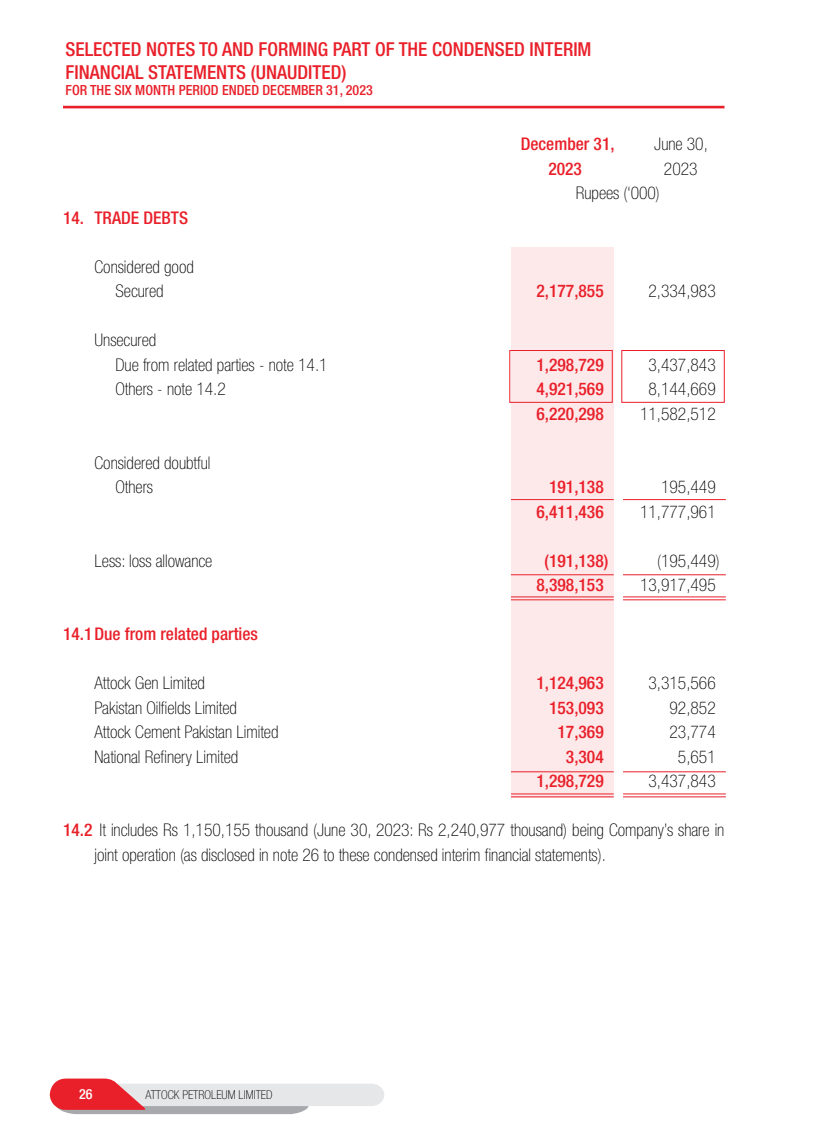
<style>
.page{position:relative;width:819px;height:1134px;background:#fff}
.page>*{position:absolute;margin:0;border:0;box-sizing:border-box;transform-origin:0 0}
.t1{font:500 condensed 19.25px/23.1px "Helvetica Neue LT Std";color:#e9202a}
.t2{font:100 condensed 17.5px/24.5px "Helvetica Neue LT Std";color:#000}
.t3{font:500 condensed 17.5px "Helvetica Neue LT Std";color:#e9202a}
.t4{font:500 condensed 14px "Helvetica Neue LT Std";color:#e9202a}
.t5{font:500 condensed 14px "Helvetica Neue LT Std";color:#fff}
.t6{font:100 condensed 12.25px "Helvetica Neue LT Std";color:#000}
.s1{font-weight:500;color:#e9202a}
</style>
<div class="page">
<svg style="left:49px;top:1079px;width:335px;height:35px"></svg>
<hr style="left:63px;top:106px;width:661px;height:2px;background:#e9202a">
<div style="left:511px;top:247px;width:103px;height:550px;background:#fde9ea"></div>
<hr style="left:623px;top:772px;width:103px;height:1px;background:#e9202a">
<hr style="left:623px;top:574px;width:103px;height:1px;background:#e9202a">
<hr style="left:623px;top:499px;width:103px;height:1px;background:#e9202a">
<hr style="left:623px;top:794px;width:103px;height:1px;background:#e9202a">
<hr style="left:623px;top:797px;width:103px;height:1px;background:#e9202a">
<hr style="left:623px;top:597px;width:103px;height:1px;background:#e9202a">
<hr style="left:623px;top:600px;width:103px;height:1px;background:#e9202a">
<hr style="left:511px;top:794px;width:103px;height:1px;background:#e9202a">
<hr style="left:511px;top:797px;width:103px;height:1px;background:#e9202a">
<hr style="left:511px;top:597px;width:103px;height:1px;background:#e9202a">
<hr style="left:511px;top:600px;width:103px;height:1px;background:#e9202a">
<hr style="left:511px;top:772px;width:103px;height:1px;background:#e9202a">
<hr style="left:511px;top:574px;width:103px;height:1px;background:#e9202a">
<hr style="left:511px;top:499px;width:103px;height:1px;background:#e9202a">
<div style="left:510px;top:350px;width:102px;height:53px;border:1px solid #e9202a"></div>
<div style="left:622px;top:350px;width:102px;height:53px;border:1px solid #e9202a"></div>
<p class="t1" style="left:66px;top:37px;width:528px">SELECTED NOTES TO AND FORMING PART OF THE CONDENSED INTERIM<br>FINANCIAL STATEMENTS (UNAUDITED)</p>
<p class="t4" style="left:66px;top:82px;width:309px">FOR THE SIX MONTH PERIOD ENDED DECEMBER 31, 2023</p>
<p class="t3" style="left:63px;top:207px;width:127px">14. TRADE DEBTS</p>
<p class="t2" style="left:95px;top:254px;width:101px;text-align:center">Considered good<br>Secured</p>
<p class="t2" style="left:116px;top:328px;width:214px;text-indent:-21px">Unsecured<br>Due from related parties - note 14.1</p>
<p class="t3" style="left:521px;top:134px;width:95px">December 31,</p>
<p class="t2" style="left:654px;top:132px;width:55px">June 30,</p>
<p class="t3" style="left:548px;top:158px;width:35px">2023</p>
<p class="t2" style="left:664px;top:156px;width:35px">2023</p>
<p class="t2" style="left:576px;top:181px;width:86px">Rupees (‘000)</p>
<p class="t3" style="left:537px;top:281px;width:69px">2,177,855</p>
<p class="t2" style="left:649px;top:279px;width:69px">2,334,983</p>
<p class="t3" style="left:537px;top:354px;width:69px">1,298,729</p>
<p class="t2" style="left:649px;top:352px;width:69px">3,437,843</p>
<p class="t2" style="left:116px;top:377px;width:112px">Others - note 14.2</p>
<p class="t3" style="left:537px;top:379px;width:69px">4,921,569</p>
<p class="t2" style="left:649px;top:377px;width:69px">8,144,669</p>
<p class="t3" style="left:537px;top:403px;width:69px">6,220,298</p>
<p class="t2" style="left:640px;top:401px;width:77px">11,582,512</p>
<p class="t2" style="left:116px;top:450px;width:96px;text-indent:-21px">Considered doubtful<br>Others</p>
<p class="t3" style="left:549px;top:477px;width:56px">191,138</p>
<p class="t2" style="left:661px;top:475px;width:56px">195,449</p>
<p class="t3" style="left:537px;top:501px;width:69px">6,411,436</p>
<p class="t2" style="left:640px;top:499px;width:77px">11,777,961</p>
<p class="t2" style="left:95px;top:548px;width:119px">Less: loss allowance</p>
<p class="t3" style="left:545px;top:550px;width:65px">(191,138)</p>
<p class="t2" style="left:657px;top:548px;width:64px">(195,449)</p>
<p class="t3" style="left:537px;top:575px;width:69px">8,398,153</p>
<p class="t2" style="left:640px;top:573px;width:77px">13,917,495</p>
<p class="t3" style="left:63px;top:624px;width:197px">14.1Due from related parties</p>
<p class="t2" style="left:95px;top:671px;width:112px">Attock Gen Limited</p>
<p class="t3" style="left:537px;top:673px;width:69px">1,124,963</p>
<p class="t2" style="left:649px;top:671px;width:69px">3,315,566</p>
<p class="t2" style="left:95px;top:695px;width:144px">Pakistan Oilfields Limited</p>
<p class="t3" style="left:549px;top:697px;width:56px">153,093</p>
<p class="t2" style="left:670px;top:695px;width:48px">92,852</p>
<p class="t2" style="left:95px;top:720px;width:186px">Attock Cement Pakistan Limited</p>
<p class="t3" style="left:558px;top:722px;width:48px">17,369</p>
<p class="t2" style="left:670px;top:720px;width:48px">23,774</p>
<p class="t2" style="left:95px;top:744px;width:145px">National Refinery Limited</p>
<p class="t3" style="left:566px;top:746px;width:39px">3,304</p>
<p class="t2" style="left:678px;top:744px;width:39px">5,651</p>
<p class="t3" style="left:537px;top:771px;width:69px">1,298,729</p>
<p class="t2" style="left:649px;top:769px;width:69px">3,437,843</p>
<p class="t2" style="left:95px;top:818px;width:631px;text-indent:-32px"><span class="s1">14.2</span> It includes Rs 1,150,155 thousand (June 30, 2023: Rs 2,240,977 thousand) being Company’s share in joint operation (as disclosed in note 26 to these condensed interim financial statements).</p>
<p class="t5" style="left:79px;top:1086px;width:15px">26</p>
<p class="t6" style="left:146px;top:1088px;width:128px">ATTOCK PETROLEUM LIMITED</p>
</div>
